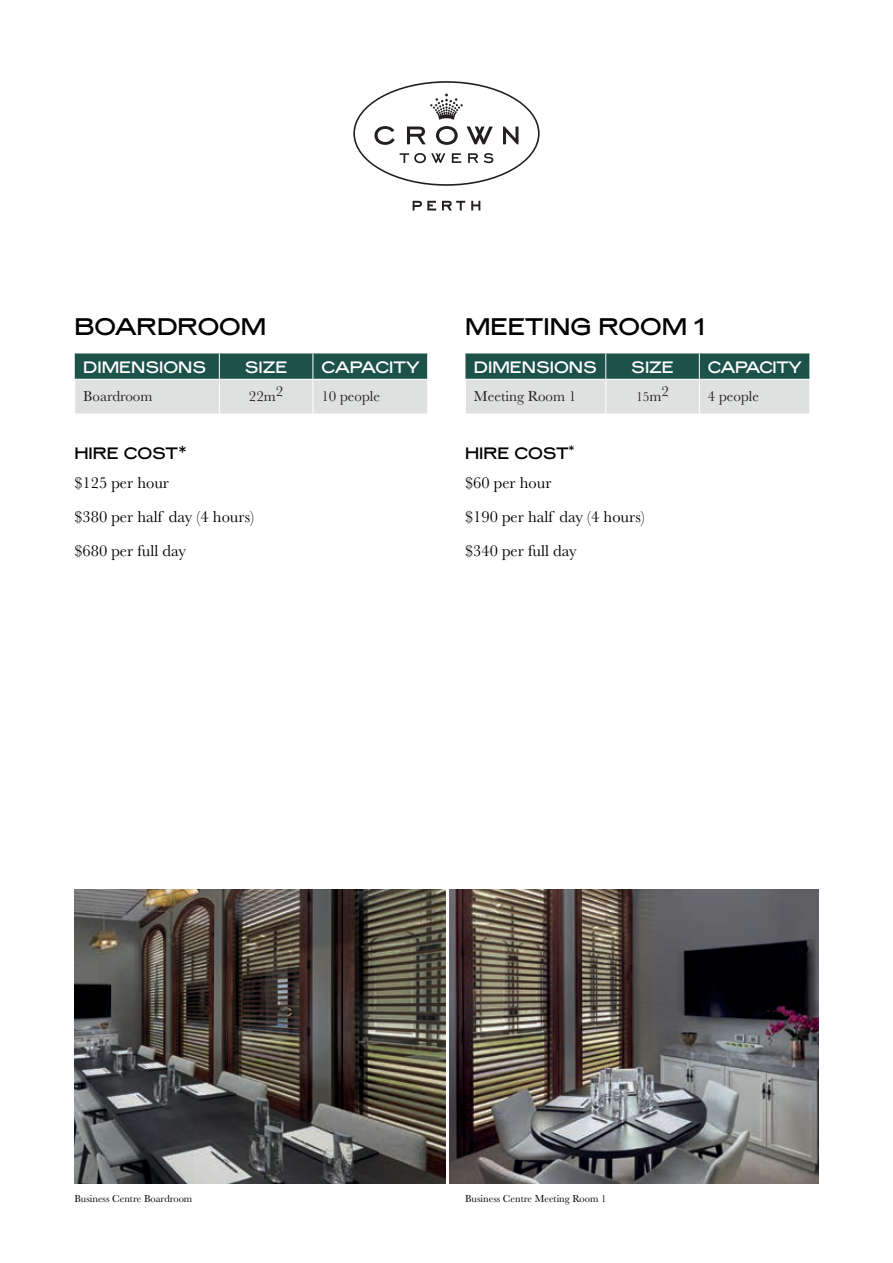
<style>
.page{position:relative;width:893px;height:1263px;background:#fff}
.page>*{position:absolute;margin:0;border:0;box-sizing:border-box;transform-origin:0 0}
.t1{font:24px "Mars Extended";color:#000}
.t2{font:16.5px/33.8px "Baskerville";color:#000}
.t3{font:16.5px "Mars Extended";color:#fff}
.t4{font:16.5px "Mars Extended";letter-spacing:-.005em;color:#000}
.t5{font:16.5px "Mars Extended";letter-spacing:-.025em;color:#fff}
.t6{font:15px "Baskerville";color:#231f20}
.t7{font:13.5px "Baskerville";color:#231f20}
.t8{font:10.5px "Baskerville";color:#000}
.s1{font-size:15px}
</style>
<div class="page">
<svg style="left:353px;top:81px;width:187px;height:105px"></svg>
<svg style="left:413px;top:201px;width:23px;height:9px"></svg>
<svg style="left:442px;top:201px;width:23px;height:9px"></svg>
<svg style="left:471px;top:201px;width:9px;height:9px"></svg>
<svg style="left:75px;top:353px;width:353px;height:61px;background:#8fa7a3"></svg>
<svg style="left:465px;top:353px;width:345px;height:61px;background:#90a8a4"></svg>
<img style="left:449px;top:889px;width:370px;height:295px">
<img style="left:74px;top:889px;width:371px;height:295px">
<h1 class="t1" style="left:74px;top:310px;width:193px">BOARDROOM</h1>
<p class="t3" style="left:83px;top:356px;width:124px">DIMENSIONS</p>
<p class="t3" style="left:245px;top:356px;width:44px">SIZE</p>
<p class="t3" style="left:321px;top:356px;width:100px">CAPACITY</p>
<p class="t6" style="left:83px;top:387px;width:71px">Boardroom</p>
<p class="t6" style="left:249px;top:387px;width:36px">22m2</p>
<p class="t6" style="left:321px;top:387px;width:60px">10 people</p>
<p class="t4" style="left:74px;top:442px;width:114px">HIRE COST*</p>
<p class="t2" style="left:74px;top:466px;width:181px">$125 per hour<br>$380 per half day (4 hours) $680 per full day</p>
<h1 class="t1" style="left:465px;top:310px;width:241px">MEETING ROOM 1</h1>
<p class="t3" style="left:474px;top:356px;width:124px">DIMENSIONS</p>
<p class="t3" style="left:631px;top:356px;width:44px">SIZE</p>
<p class="t5" style="left:708px;top:356px;width:96px">CAPACITY</p>
<p class="t6" style="left:474px;top:387px;width:104px">Meeting Room 1</p>
<p class="t7" style="left:636px;top:388px;width:35px">15<span class="s1">m</span><sup>2</sup></p>
<p class="t6" style="left:708px;top:387px;width:53px">4 people</p>
<p class="t4" style="left:465px;top:442px;width:111px">HIRE COST<sup>*</sup></p>
<p class="t2" style="left:465px;top:466px;width:181px">$60 per hour<br>$190 per half day (4 hours) $340 per full day</p>
<p class="t8" style="left:74px;top:1191px;width:119px">Business Centre Boardroom</p>
<p class="t8" style="left:465px;top:1191px;width:143px">Business Centre Meeting Room 1</p>
</div>
